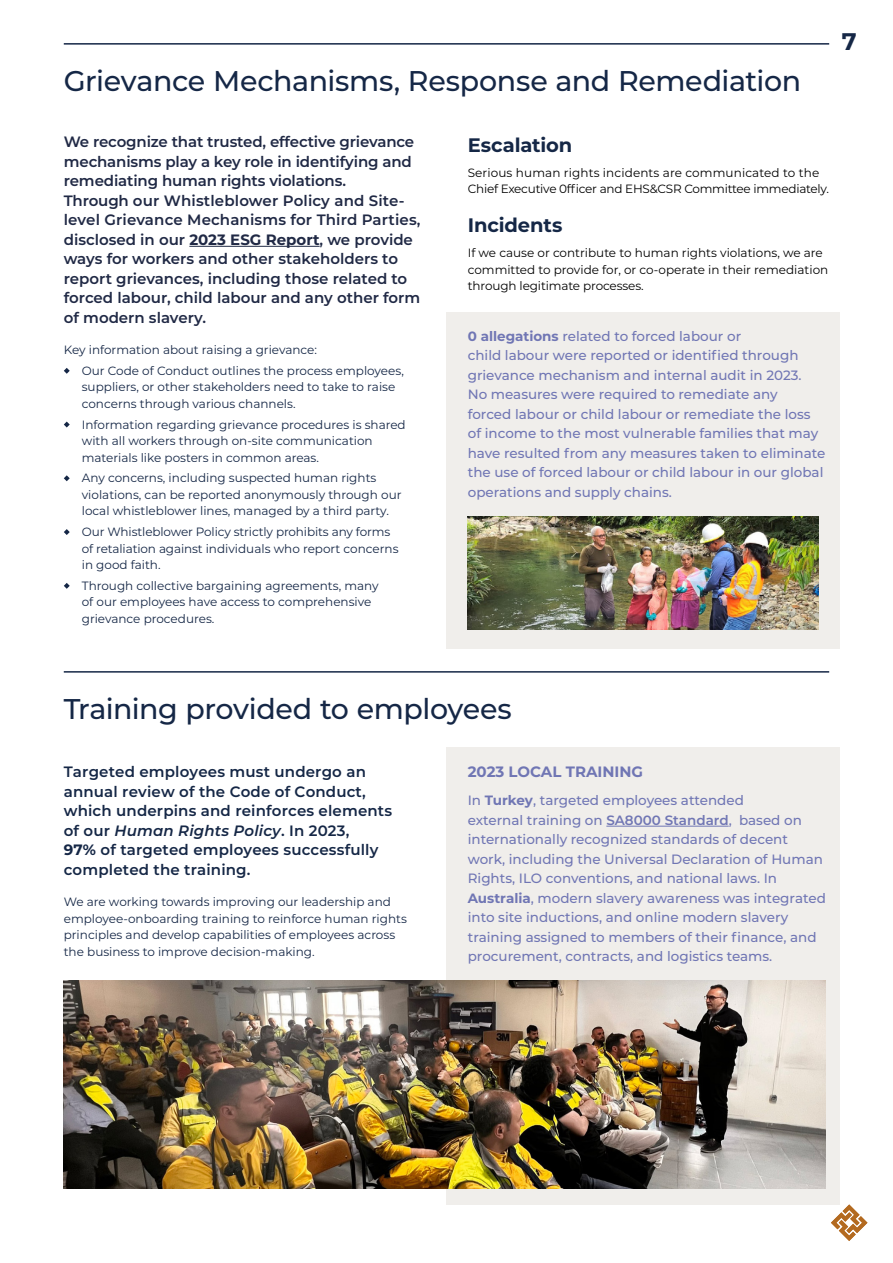
<style>
.page{position:relative;width:893px;height:1263px;background:#fff}
.page>*{position:absolute;margin:0;border:0;box-sizing:border-box;transform-origin:0 0}
.t1{font:500 28.5px "Montserrat";letter-spacing:-.015em;color:#152746}
.t2{font:700 24px "Montserrat";color:#152746}
.t3{font:700 19.5px "Montserrat";letter-spacing:-.005em;color:#152746}
.t4{font:600 15px/19.5px "Montserrat";color:#202945}
.t5{font:600 15px/19.5px "Montserrat";letter-spacing:.01em;color:#152746}
.t6{font:700 15px "Montserrat";color:#7076b4}
.t7{font:500 13.5px/19.5px "Montserrat";color:#7076b4}
.t8{font:12px/16.5px "Montserrat";color:#152746}
.t9{font:12px/16.5px "Montserrat";color:#000}
.t10{font:12px/16.5px "Montserrat";letter-spacing:-.02em;color:#000}
.s1{font-weight:700}
.s2{font-style:italic}
.s3{font-weight:600}
</style>
<div class="page">
<div style="left:446px;top:747px;width:394px;height:457px;background:#f0eeeb"></div>
<div style="left:446px;top:312px;width:394px;height:336px;background:#f0eeeb"></div>
<svg style="left:831px;top:1204px;width:36px;height:37px"></svg>
<hr style="left:64px;top:43px;width:765px;height:2px;background:#152746">
<hr style="left:189px;top:246px;width:131px;height:1px;background:#202945">
<svg style="left:64px;top:368px;width:6px;height:6px"></svg>
<svg style="left:64px;top:422px;width:6px;height:5px"></svg>
<svg style="left:64px;top:475px;width:6px;height:6px"></svg>
<svg style="left:64px;top:529px;width:6px;height:6px"></svg>
<svg style="left:64px;top:583px;width:6px;height:6px"></svg>
<hr style="left:64px;top:671px;width:765px;height:2px;background:#152746">
<hr style="left:606px;top:826px;width:123px;height:1px;background:#7076b4">
<img style="left:64px;top:980px;width:761px;height:208px">
<img style="left:468px;top:516px;width:351px;height:114px">
<h1 class="t1" style="left:64px;top:61px;width:739px">Grievance Mechanisms, Response and Remediation</h1>
<p class="t4" style="left:64px;top:132px;width:358px">We recognize that trusted, effective grievance mechanisms play a key role in identifying and remediating human rights violations.<br>Through our Whistleblower Policy and Site&shy;level Grievance Mechanisms for Third Parties, disclosed in our <span class="s1">2023 ESG Report</span>, we provide ways for workers and other stakeholders to report grievances, including those related to forced labour, child labour and any other form of modern slavery.</p>
<p class="t8" style="left:82px;top:339px;width:324px;line-height:20.7px;text-indent:-18px">Key information about raising a grievance:<br>Our Code of Conduct outlines the process employees,</p>
<p class="t8" style="left:82px;top:378px;width:315px">suppliers, or other stakeholders need to take to raise concerns through various channels.</p>
<p class="t8" style="left:82px;top:416px;width:325px">Information regarding grievance procedures is shared with all workers through on-site communication materials like posters in common areas.</p>
<p class="t8" style="left:82px;top:469px;width:321px">Any concerns, including suspected human rights violations, can be reported anonymously through our local whistleblower lines, managed by a third party.</p>
<p class="t8" style="left:82px;top:523px;width:318px">Our Whistleblower Policy strictly prohibits any forms of retaliation against individuals who report concerns in good faith.</p>
<p class="t8" style="left:82px;top:577px;width:298px">Through collective bargaining agreements, many of our employees have access to comprehensive grievance procedures.</p>
<h3 class="t3" style="left:468px;top:131px;width:106px">Escalation</h3>
<p class="t10" style="left:468px;top:164px;width:363px">Serious human rights incidents are communicated to the<br>Chief Executive 0fficer and EHS&amp;CSR Committee immediately.</p>
<h3 class="t3" style="left:468px;top:211px;width:96px">Incidents</h3>
<p class="t9" style="left:468px;top:244px;width:362px">If we cause or contribute to human rights violations, we are committed to provide for, or co-operate in their remediation through legitimate processes.</p>
<p class="t7" style="left:468px;top:325px;width:359px"><span class="s1">0 allegations</span> related to forced labour or<br>child labour were reported or identified through grievance mechanism and internal audit in 2023.<br>No measures were required to remediate any<br>forced labour or child labour or remediate the loss of income to the most vulnerable families that may have resulted from any measures taken to eliminate the use of forced labour or child labour in our global operations and supply chains.</p>
<h2 class="t2" style="left:842px;top:24px;width:16px">7</h2>
<h1 class="t1" style="left:64px;top:689px;width:450px">Training provided to employees</h1>
<p class="t5" style="left:64px;top:761px;width:330px">Targeted employees must undergo an annual review of the Code of Conduct, which underpins and reinforces elements of our <span class="s2">Human Rights Policy</span>. In 2023,<br><span class="s1">97%</span> of targeted employees successfully completed the training.</p>
<p class="t8" style="left:64px;top:893px;width:345px">We are working towards improving our leadership and employee-onboarding training to reinforce human rights principles and develop capabilities of employees across the business to improve decision-making.</p>
<p class="t6" style="left:468px;top:761px;width:177px">2023 LOCAL TRAINING</p>
<p class="t7" style="left:468px;top:790px;width:360px">In <span class="s1">Turkey</span>, targeted employees attended<br>external training on <span class="s3">SA8000 Standard</span>, based on internationally recognized standards of decent work, including the Universal Declaration of Human Rights, ILO conventions, and national laws. In <span class="s1">Australia</span>, modern slavery awareness was integrated into site inductions, and online modern slavery training assigned to members of their finance, and procurement, contracts, and logistics teams.</p>
</div>
